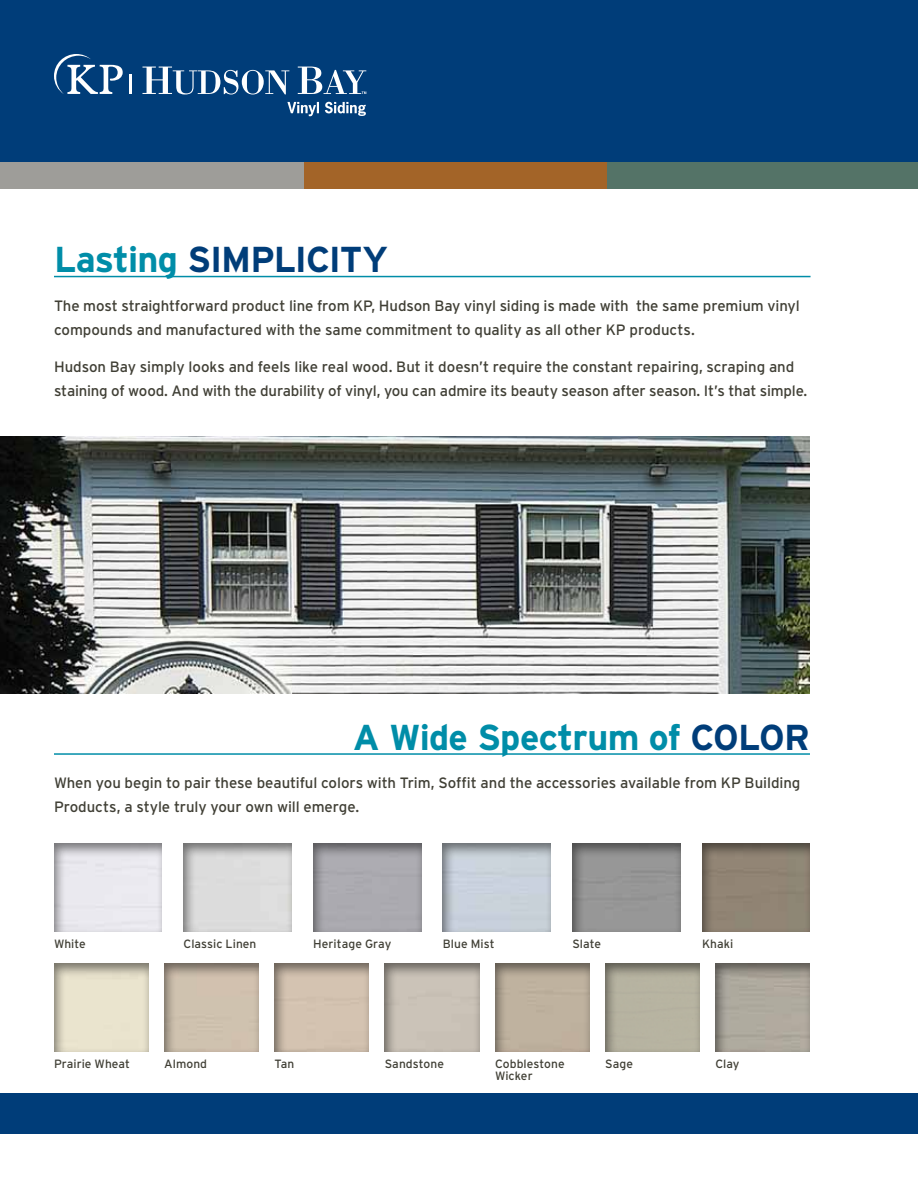
<style>
.page{position:relative;width:918px;height:1188px;background:#fff}
.page>*{position:absolute;margin:0;border:0;box-sizing:border-box;transform-origin:0 0}
.t1{font:700 36px "Interstate";letter-spacing:-.02em;color:#008da8}
.t2{font:700 36px "Interstate";letter-spacing:-.025em;color:#003d79}
.t3{font:15px/24px "Interstate";letter-spacing:-.005em;color:#403f35}
.t4{font:12px/12px "Interstate";letter-spacing:.005em;color:#403f35}
.s1{color:#008da8}
.s2{color:#003d79}
</style>
<div class="page">
<div style="left:0;top:0;width:918px;height:162px;background:#003d79"></div>
<div style="left:0;top:162px;width:304px;height:27px;background:#9e9d99"></div>
<div style="left:304px;top:162px;width:304px;height:27px;background:#a36428"></div>
<div style="left:608px;top:162px;width:310px;height:27px;background:#547367"></div>
<hr style="left:54px;top:276px;width:757px;height:1px;background:#008da8">
<hr style="left:54px;top:753px;width:756px;height:2px;background:#008da8">
<div style="left:0;top:1094px;width:918px;height:40px;background:#003d79"></div>
<svg style="left:142px;top:67px;width:147px;height:27px"></svg>
<svg style="left:298px;top:67px;width:68px;height:27px"></svg>
<hr style="left:129px;top:74px;width:3px;height:20px;background:#fff">
<svg style="left:54px;top:54px;width:69px;height:40px"></svg>
<svg style="left:287px;top:102px;width:79px;height:14px"></svg>
<img style="left:0;top:437px;width:810px;height:256px">
<div style="left:701px;top:843px;width:111px;height:90px;background:#000;opacity:.5"></div>
<div style="left:182px;top:843px;width:111px;height:90px;background:#000;opacity:.5"></div>
<div style="left:53px;top:843px;width:111px;height:90px;background:#000;opacity:.5"></div>
<div style="left:441px;top:843px;width:111px;height:90px;background:#000;opacity:.5"></div>
<div style="left:571px;top:843px;width:111px;height:90px;background:#000;opacity:.5"></div>
<div style="left:312px;top:843px;width:111px;height:90px;background:#000;opacity:.5"></div>
<div style="left:273px;top:963px;width:98px;height:90px;background:#000;opacity:.5"></div>
<div style="left:494px;top:963px;width:97px;height:90px;background:#000;opacity:.5"></div>
<div style="left:163px;top:963px;width:97px;height:90px;background:#000;opacity:.5"></div>
<div style="left:383px;top:963px;width:98px;height:90px;background:#000;opacity:.5"></div>
<div style="left:53px;top:963px;width:97px;height:90px;background:#000;opacity:.5"></div>
<div style="left:714px;top:963px;width:98px;height:90px;background:#000;opacity:.5"></div>
<div style="left:605px;top:964px;width:97px;height:90px;background:#000;opacity:.5"></div>
<h1 class="t2" style="left:54px;top:239px;width:336px"><span class="s1">Lasting</span> SIMPLICITY</h1>
<p class="t3" style="left:54px;top:294px;width:747px">The most straightforward product line from KP, Hudson Bay vinyl siding is made with the same premium vinyl compounds and manufactured with the same commitment to quality as all other KP products.</p>
<p class="t3" style="left:54px;top:355px;width:755px">Hudson Bay simply looks and feels like real wood. But it doesn’t require the constant repairing, scraping and staining of wood. And with the durability of vinyl, you can admire its beauty season after season. It’s that simple.</p>
<h1 class="t1" style="left:353px;top:717px;width:459px">A Wide Spectrum of <span class="s2">COLOR</span></h1>
<p class="t3" style="left:54px;top:771px;width:748px">When you begin to pair these beautiful colors with Trim, Soffit and the accessories available from KP Building<br>Products, a style truly your own will emerge.</p>
<p class="t4" style="left:54px;top:938px;width:33px">White</p>
<p class="t4" style="left:184px;top:938px;width:74px">Classic Linen</p>
<p class="t4" style="left:313px;top:938px;width:80px">Heritage Gray</p>
<p class="t4" style="left:443px;top:938px;width:53px">Blue Mist</p>
<p class="t4" style="left:572px;top:938px;width:30px">Slate</p>
<p class="t4" style="left:702px;top:938px;width:33px">Khaki</p>
<p class="t4" style="left:54px;top:1058px;width:78px">Prairie Wheat</p>
<p class="t4" style="left:164px;top:1058px;width:44px">Almond</p>
<p class="t4" style="left:385px;top:1058px;width:61px">Sandstone</p>
<p class="t4" style="left:605px;top:1058px;width:29px">Sage</p>
<p class="t4" style="left:716px;top:1058px;width:26px">Clay</p>
<p class="t4" style="left:274px;top:1058px;width:21px">Tan</p>
<p class="t4" style="left:495px;top:1058px;width:71px">Cobblestone<br>Wicker</p>
</div>
